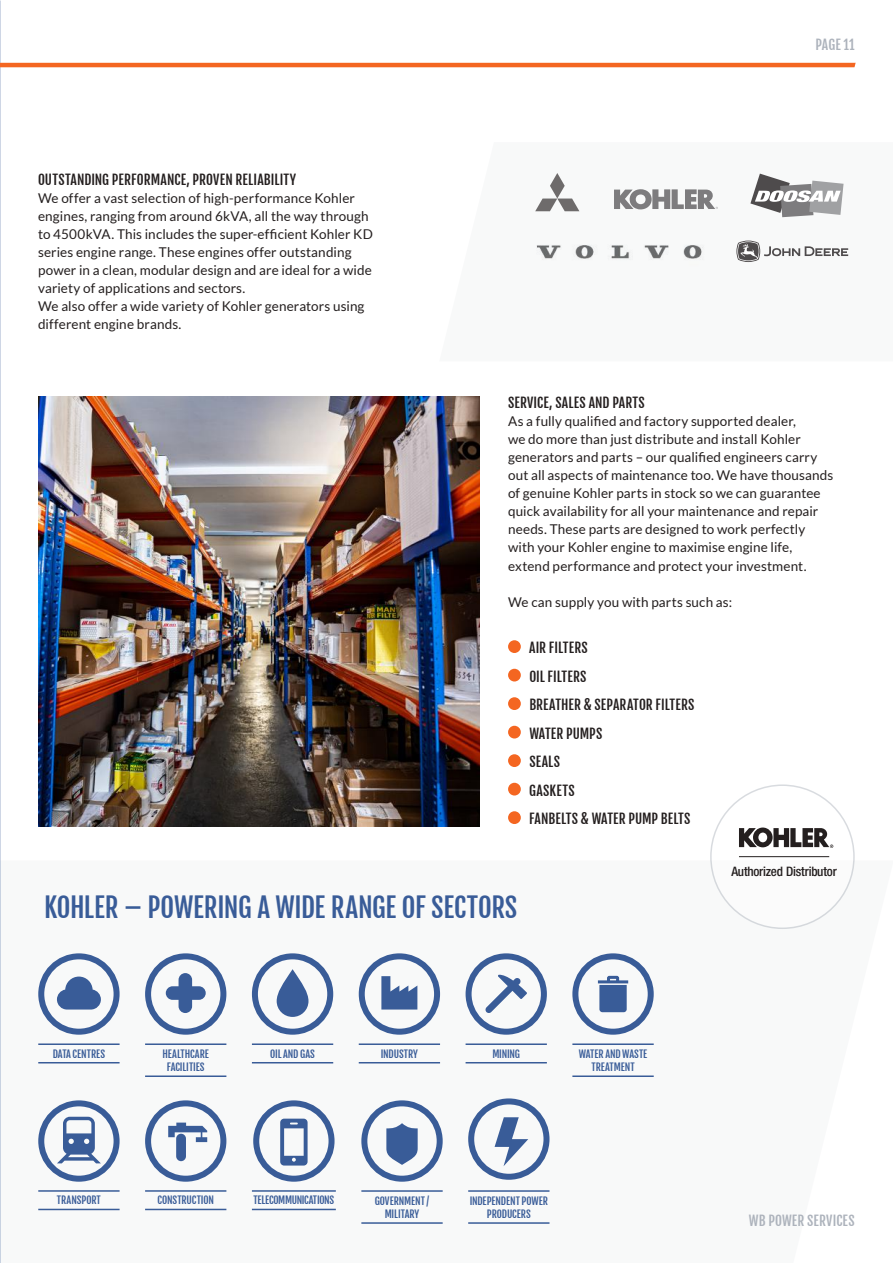
<style>
.page{position:relative;width:893px;height:1263px;background:#fff}
.page>*{position:absolute;margin:0;border:0;box-sizing:border-box;transform-origin:0 0}
.t1{font:26.85px "Fjalla One";letter-spacing:-.005em;color:#395c98}
.t2{font:13.5px/18px "Lato";letter-spacing:.01em;color:#241f1f}
.t3{font:13.5px/28.5px "Fjalla One";letter-spacing:.01em;color:#241f1f}
.t4{font:13.5px "Fjalla One";letter-spacing:.01em;color:#adb3bc}
.t5{font:500 condensed 13.05px "Helvetica Neue LT Pro";letter-spacing:-.015em;color:#241f1f}
.t6{font:10.2px/13.5px "Fjalla One";letter-spacing:-.005em;color:#395c98;text-align:center}
.t7{font:10.2px "Fjalla One";letter-spacing:-.035em;color:#395c98}
</style>
<div class="page">
<svg style="left:0;top:860px;width:855px;height:403px"></svg>
<div style="left:508px;top:640px;width:13px;height:13px;background:#f46621;border-radius:50%"></div>
<div style="left:508px;top:669px;width:13px;height:12px;background:#f46621;border-radius:50%"></div>
<div style="left:508px;top:697px;width:13px;height:13px;background:#f46621;border-radius:50%"></div>
<div style="left:508px;top:726px;width:13px;height:12px;background:#f46621;border-radius:50%"></div>
<div style="left:508px;top:754px;width:13px;height:13px;background:#f46621;border-radius:50%"></div>
<div style="left:508px;top:783px;width:13px;height:12px;background:#f46621;border-radius:50%"></div>
<div style="left:508px;top:811px;width:13px;height:13px;background:#f46621;border-radius:50%"></div>
<hr style="left:0;top:63px;width:860px;height:4px;background:#f46621">
<svg style="left:535px;top:173px;width:44px;height:38px"></svg>
<img style="left:536px;top:244px;width:168px;height:16px">
<svg style="left:750px;top:174px;width:93px;height:43px"></svg>
<svg style="left:736px;top:241px;width:112px;height:21px"></svg>
<div style="left:38px;top:953px;width:82px;height:82px;border:6px solid #395c98;border-radius:50%"></div>
<svg style="left:57px;top:976px;width:44px;height:33px"></svg>
<hr style="left:38px;top:1043px;width:82px;height:2px;background:#395c98">
<hr style="left:38px;top:1062px;width:82px;height:1px;background:#395c98">
<div style="left:38px;top:1100px;width:82px;height:82px;border:6px solid #395c98;border-radius:50%"></div>
<svg style="left:57px;top:1117px;width:44px;height:46px"></svg>
<hr style="left:38px;top:1190px;width:82px;height:2px;background:#395c98">
<hr style="left:38px;top:1209px;width:82px;height:1px;background:#395c98">
<div style="left:145px;top:1100px;width:81px;height:82px;border:6px solid #395c98;border-radius:50%"></div>
<svg style="left:168px;top:1122px;width:39px;height:20px"></svg>
<div style="left:176px;top:1134px;width:10px;height:27px;background:#395c98;border-radius:5px"></div>
<hr style="left:145px;top:1190px;width:81px;height:2px;background:#395c98">
<hr style="left:145px;top:1209px;width:81px;height:1px;background:#395c98">
<div style="left:253px;top:1100px;width:82px;height:82px;border:6px solid #395c98;border-radius:50%"></div>
<svg style="left:280px;top:1119px;width:28px;height:46px"></svg>
<hr style="left:252px;top:1190px;width:84px;height:2px;background:#395c98">
<hr style="left:252px;top:1209px;width:84px;height:1px;background:#395c98">
<div style="left:252px;top:953px;width:81px;height:82px;border:6px solid #395c98;border-radius:50%"></div>
<svg style="left:277px;top:969px;width:31px;height:48px"></svg>
<hr style="left:252px;top:1043px;width:81px;height:2px;background:#395c98">
<hr style="left:252px;top:1062px;width:81px;height:1px;background:#395c98">
<div style="left:359px;top:953px;width:81px;height:82px;border:6px solid #395c98;border-radius:50%"></div>
<svg style="left:381px;top:976px;width:36px;height:33px"></svg>
<hr style="left:359px;top:1043px;width:81px;height:2px;background:#395c98">
<hr style="left:359px;top:1062px;width:81px;height:1px;background:#395c98">
<div style="left:466px;top:953px;width:81px;height:82px;border:6px solid #395c98;border-radius:50%"></div>
<svg style="left:485px;top:975px;width:42px;height:38px"></svg>
<hr style="left:466px;top:1043px;width:81px;height:2px;background:#395c98">
<hr style="left:466px;top:1062px;width:81px;height:1px;background:#395c98">
<div style="left:145px;top:953px;width:81px;height:82px;border:6px solid #395c98;border-radius:50%"></div>
<div style="left:179px;top:973px;width:13px;height:40px;background:#395c98;border-radius:7px"></div>
<div style="left:166px;top:986px;width:40px;height:14px;background:#395c98;border-radius:7px"></div>
<hr style="left:145px;top:1043px;width:81px;height:2px;background:#395c98">
<hr style="left:145px;top:1075px;width:81px;height:2px;background:#395c98">
<div style="left:361px;top:1100px;width:82px;height:82px;border:6px solid #395c98;border-radius:50%"></div>
<svg style="left:386px;top:1123px;width:32px;height:42px"></svg>
<hr style="left:361px;top:1190px;width:82px;height:2px;background:#395c98">
<hr style="left:361px;top:1222px;width:82px;height:2px;background:#395c98">
<div style="left:468px;top:1098px;width:81px;height:82px;border:6px solid #395c98;border-radius:50%"></div>
<svg style="left:495px;top:1117px;width:33px;height:49px"></svg>
<hr style="left:468px;top:1190px;width:81px;height:2px;background:#395c98">
<hr style="left:468px;top:1222px;width:81px;height:2px;background:#395c98">
<div style="left:572px;top:953px;width:82px;height:82px;border:6px solid #395c98;border-radius:50%"></div>
<svg style="left:598px;top:976px;width:30px;height:36px"></svg>
<hr style="left:572px;top:1043px;width:82px;height:2px;background:#395c98">
<hr style="left:572px;top:1075px;width:82px;height:2px;background:#395c98">
<img style="left:38px;top:396px;width:442px;height:430px">
<svg style="left:853px;top:62px;width:7px;height:6px"></svg>
<svg style="left:614px;top:189px;width:104px;height:20px"></svg>
<div style="left:711px;top:785px;width:143px;height:143px;background:#fff;border-radius:50%"></div>
<hr style="left:739px;top:856px;width:90px;height:1px;background:#241f1f">
<svg style="left:739px;top:827px;width:94px;height:21px"></svg>
<p class="t3" style="left:38px;top:165px;width:260px">OUTSTANDING PERFORMANCE, PROVEN RELIABILITY</p>
<p class="t2" style="left:38px;top:189px;width:336px">We offer a vast selection of high-performance Kohler engines, ranging from around 6kVA, all the way through to 4500kVA. This includes the super-efficient Kohler KD series engine range. These engines offer outstanding power in a clean, modular design and are ideal for a wide variety of applications and sectors.<br>We also offer a wide variety of Kohler generators using different engine brands.</p>
<p class="t4" style="left:815px;top:37px;width:41px">PAGE 11</p>
<p class="t3" style="left:508px;top:389px;width:138px">SERVICE, SALES AND PARTS</p>
<p class="t2" style="left:508px;top:412px;width:327px">As a fully qualified and factory supported dealer,<br>we do more than just distribute and install Kohler generators and parts – our qualified engineers carry out all aspects of maintenance too. We have thousands of genuine Kohler parts in stock so we can guarantee quick availability for all your maintenance and repair needs. These parts are designed to work perfectly with your Kohler engine to maximise engine life, extend performance and protect your investment.</p>
<p class="t2" style="left:508px;top:592px;width:226px">We can supply you with parts such as:</p>
<p class="t3" style="left:529px;top:633px;width:167px">AIR FILTERS<br>OIL FILTERS<br>BREATHER &amp; SEPARATOR FILTERS<br>WATER PUMPS<br>SEALS<br>GASKETS<br>FANBELTS &amp; WATER PUMP BELTS</p>
<p class="t5" style="left:731px;top:863px;width:107px">Authorized Distributor</p>
<h1 class="t1" style="left:44px;top:891px;width:475px">KOHLER – POWERING A WIDE RANGE OF SECTORS</h1>
<p class="t6" style="left:53px;top:1047px;width:54px">DATA CENTRES</p>
<p class="t6" style="left:163px;top:1047px;width:48px">HEALTHCARE</p>
<p class="t6" style="left:270px;top:1047px;width:46px">OIL AND GAS</p>
<p class="t6" style="left:381px;top:1047px;width:39px">INDUSTRY</p>
<p class="t6" style="left:492px;top:1047px;width:29px">MINING</p>
<p class="t6" style="left:167px;top:1060px;width:39px">FACILITIES</p>
<p class="t6" style="left:579px;top:1047px;width:70px">WATER AND WASTE<br>TREATMENT</p>
<p class="t6" style="left:57px;top:1194px;width:45px">TRANSPORT</p>
<p class="t6" style="left:157px;top:1194px;width:58px">CONSTRUCTION</p>
<p class="t7" style="left:254px;top:1194px;width:82px">TELECOMMUNICATIONS</p>
<p class="t6" style="left:375px;top:1194px;width:56px">GOVERNMENT /<br>MILITARY</p>
<p class="t6" style="left:470px;top:1194px;width:80px">INDEPENDENT POWER<br>PRODUCERS</p>
<p class="t4" style="left:749px;top:1212px;width:107px">WB POWER SERVICES</p>
</div>
